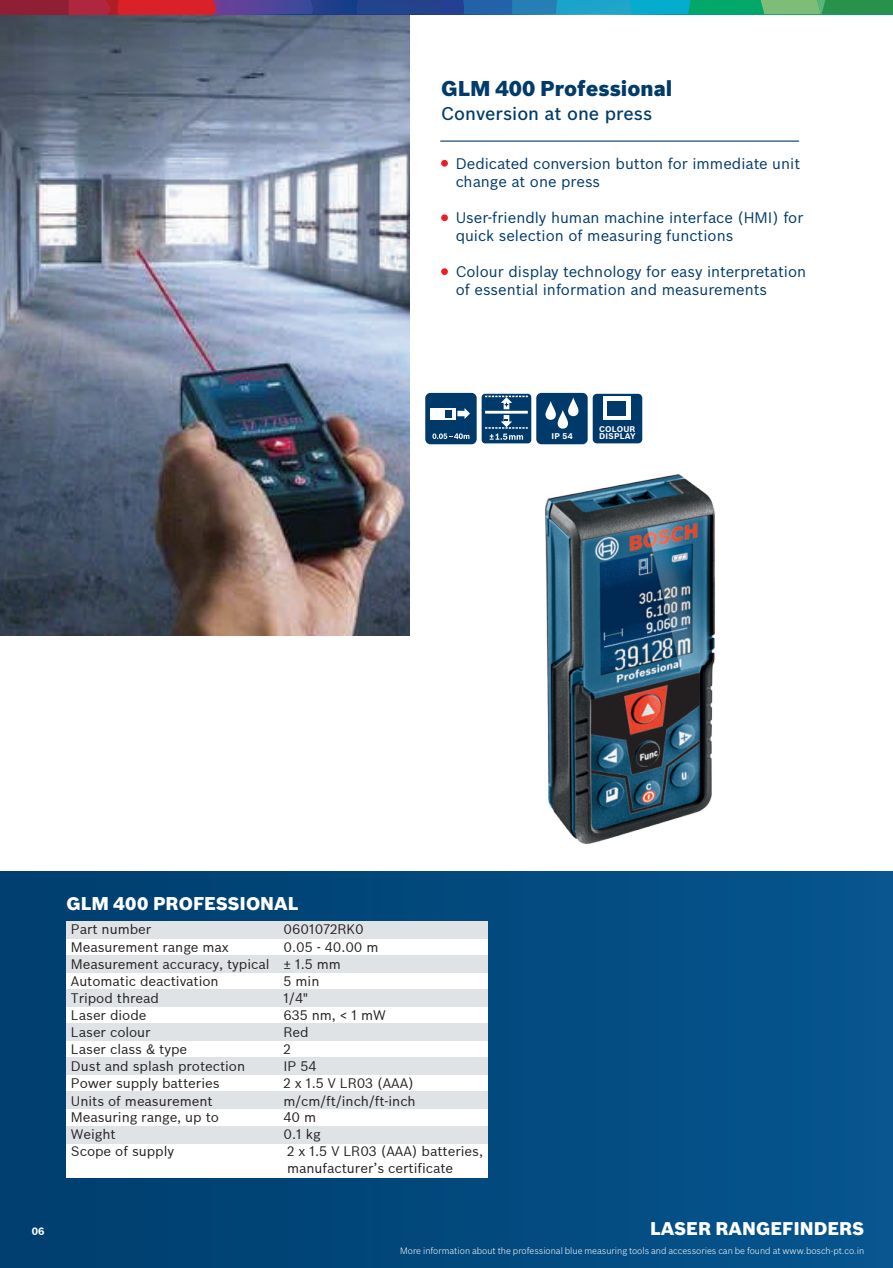
<style>
.page{position:relative;width:893px;height:1268px;background:#fff}
.page>*{position:absolute;margin:0;border:0;box-sizing:border-box;transform-origin:0 0}
.t1{font:900 21px "Bosch Sans";color:#003b6a}
.t2{font:500 18px "Bosch Sans";color:#003b6a}
.t3{font:900 18px "Bosch Sans LF";color:#fff}
.t4{font:900 18px "Bosch Sans";color:#fff}
.t5{font:15px/18px "Bosch Sans";color:#003a6a}
.t6{font:13.5px/17px "Bosch Sans LF";letter-spacing:-.005em;color:#231f20}
.t7{font:13.5px/16.2px "Bosch Sans LF";letter-spacing:-.005em;color:#211e1e}
.t8{font:700 10.5px "Bosch Sans";color:#fff}
.t9{font:300 9px "Bosch Sans";color:#fff}
.t10{font:700 8.1px/7.2px "Bosch Sans";letter-spacing:.025em;color:#fff}
</style>
<div class="page">
<div style="left:0;top:870px;width:892px;height:397px;background:linear-gradient(to right,#02406f,#06548e)"></div>
<img style="left:0;top:15px;width:409px;height:620px">
<div style="left:441px;top:160px;width:7px;height:6px;background:#ee1d23;border-radius:50%"></div>
<div style="left:441px;top:214px;width:7px;height:7px;background:#ee1d23;border-radius:50%"></div>
<div style="left:441px;top:268px;width:7px;height:7px;background:#ee1d23;border-radius:50%"></div>
<hr style="left:440px;top:140px;width:359px;height:2px;background:#003b6a">
<div style="left:66px;top:920px;width:421px;height:256px;background:#fff"></div>
<div style="left:66px;top:920px;width:421px;height:17px;background:#e0e3e6"></div>
<div style="left:66px;top:954px;width:421px;height:17px;background:#e0e3e6"></div>
<div style="left:66px;top:988px;width:421px;height:17px;background:#e0e3e6"></div>
<div style="left:66px;top:1022px;width:421px;height:17px;background:#e0e3e6"></div>
<div style="left:66px;top:1056px;width:421px;height:17px;background:#e0e3e6"></div>
<div style="left:66px;top:1091px;width:421px;height:17px;background:#e0e3e6"></div>
<div style="left:66px;top:1125px;width:421px;height:17px;background:#e0e3e6"></div>
<img style="left:526px;top:434px;width:207px;height:450px">
<div style="left:536px;top:393px;width:51px;height:51px;background:#003a6a;border-radius:5px"></div>
<svg style="left:545px;top:397px;width:33px;height:31px"></svg>
<svg style="left:425px;top:392px;width:108px;height:53px"></svg>
<div style="left:592px;top:394px;width:50px;height:49px;background:#003a6a;border-radius:4px"></div>
<div style="left:602px;top:396px;width:28px;height:24px;background:#fff"></div>
<div style="left:607px;top:401px;width:19px;height:14px;background:#003a6a"></div>
<svg style="left:0;top:0;width:893px;height:15px;background:#4c647a"></svg>
<h1 class="t1" style="left:441px;top:76px;width:233px">GLM 400 Professional</h1>
<h2 class="t2" style="left:441px;top:106px;width:213px">Conversion at one press</h2>
<p class="t5" style="left:455px;top:155px;width:346px">Dedicated conversion button for immediate unit change at one press</p>
<p class="t5" style="left:455px;top:209px;width:349px">User-friendly human machine interface (HMI) for quick selection of measuring functions</p>
<p class="t5" style="left:455px;top:263px;width:352px">Colour display technology for easy interpretation of essential information and measurements</p>
<p class="t10" style="left:551px;top:433px;width:23px">IP 54</p>
<p class="t10" style="left:599px;top:425px;width:38px">COLOUR<br>DISPLAY</p>
<h2 class="t3" style="left:66px;top:892px;width:233px">GLM 400 PROFESSIONAL</h2>
<p class="t6" style="left:71px;top:921px;width:82px">Part number</p>
<p class="t6" style="left:283px;top:921px;width:82px">0601072RK0</p>
<p class="t6" style="left:71px;top:939px;width:159px">Measurement range max</p>
<p class="t6" style="left:71px;top:939px;width:309px;text-indent:213px">0.05 - 40.00 m<br>Measurement accuracy, typical ± 1.5 mm<br>Automatic deactivation</p>
<p class="t6" style="left:283px;top:973px;width:37px">5 min</p>
<p class="t6" style="left:71px;top:990px;width:90px">Tripod thread</p>
<p class="t6" style="left:283px;top:990px;width:26px">1/4"</p>
<p class="t6" style="left:71px;top:1007px;width:77px">Laser diode</p>
<p class="t6" style="left:283px;top:1007px;width:104px">635 nm, &lt; 1 mW</p>
<p class="t6" style="left:71px;top:1024px;width:81px">Laser colour</p>
<p class="t6" style="left:283px;top:1024px;width:27px">Red</p>
<p class="t6" style="left:71px;top:1041px;width:118px">Laser class &amp; type</p>
<p class="t6" style="left:283px;top:1041px;width:9px">2</p>
<p class="t6" style="left:71px;top:1058px;width:176px">Dust and splash protection</p>
<p class="t6" style="left:283px;top:1058px;width:34px">IP 54</p>
<p class="t6" style="left:71px;top:1075px;width:150px">Power supply batteries</p>
<p class="t6" style="left:283px;top:1075px;width:132px">2 x 1.5 V LR03 (AAA)</p>
<p class="t6" style="left:71px;top:1093px;width:143px">Units of measurement</p>
<p class="t6" style="left:283px;top:1093px;width:134px">m/cm/ft/inch/ft-inch</p>
<p class="t6" style="left:71px;top:1109px;width:150px">Measuring range, up to</p>
<p class="t6" style="left:283px;top:1109px;width:34px">40 m</p>
<p class="t6" style="left:71px;top:1126px;width:46px">Weight</p>
<p class="t6" style="left:283px;top:1126px;width:39px">0.1 kg</p>
<p class="t7" style="left:71px;top:1144px;width:105px">Scope of supply</p>
<p class="t7" style="left:287px;top:1144px;width:197px">2 x 1.5 V LR03 (AAA) batteries, manufacturer’s certificate</p>
<p class="t8" style="left:32px;top:1224px;width:14px">06</p>
<h2 class="t4" style="left:650px;top:1217px;width:215px">LASER RANGEFINDERS</h2>
<p class="t9" style="left:400px;top:1246px;width:465px">More information about the professional blue measuring tools and accessories can be found at www.bosch-pt.co.in</p>
</div>
